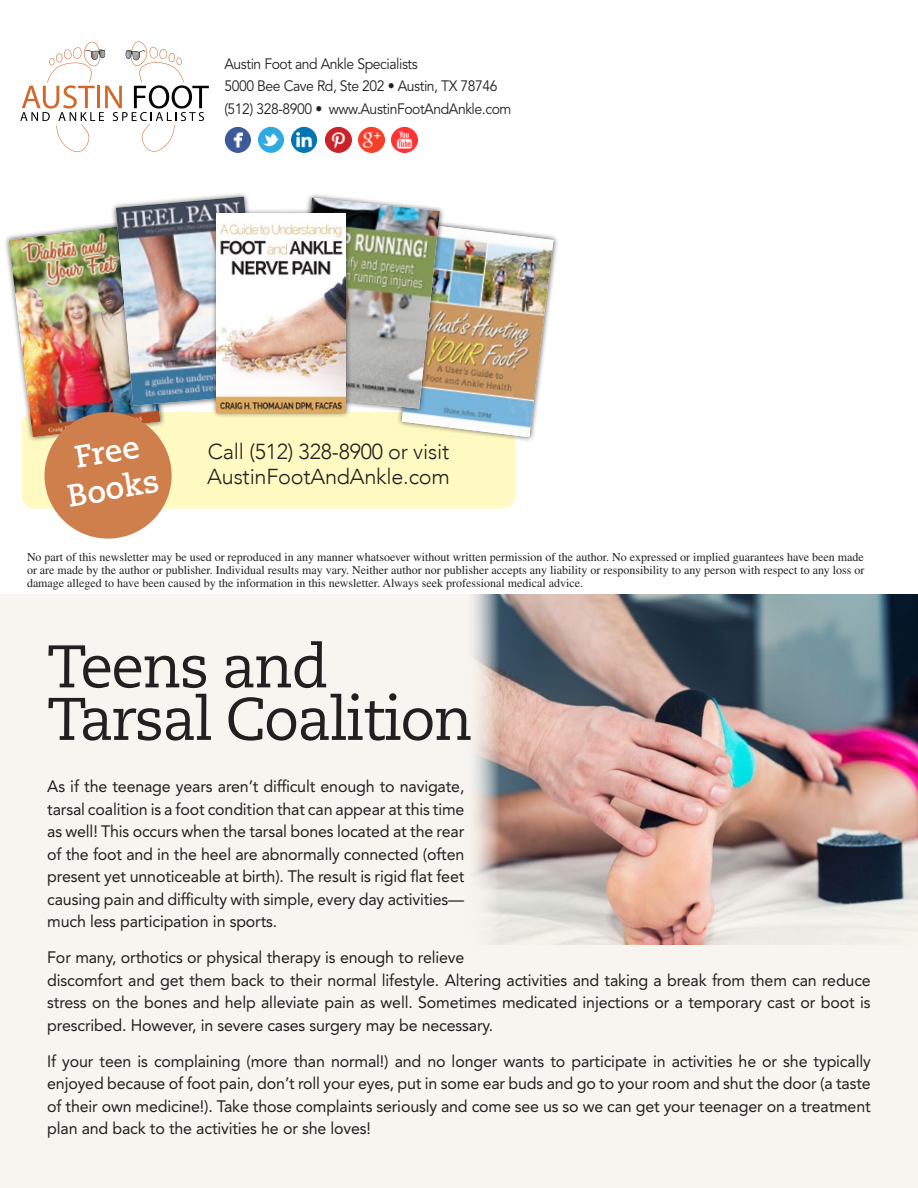
<style>
.page{position:relative;width:918px;height:1188px;background:#fff}
.page>*{position:absolute;margin:0;border:0;box-sizing:border-box;transform-origin:0 0}
.t1{font:60px/52.5px "Caecilia LT Std";letter-spacing:-.03em;color:#231f20}
.t2{font:700 31.2px/37.5px "Caecilia LT Std";color:#fff;text-align:center}
.t3{font:300 21.6px/24.8px "Avenir";letter-spacing:-.01em;color:#231f20}
.t4{font:16.5px/22.5px "Avenir LT Std";letter-spacing:-.01em;color:#231f20;text-align:justify}
.t5{font:15px/22.5px "Avenir LT Std";letter-spacing:-.03em;color:#231f20;scale:.93 1}
.t6{font:12px/12.8px "Times LT Std";color:#231f20;text-align:justify}
</style>
<div class="page">
<div style="left:0;top:594px;width:918px;height:594px;background:#f8f5f0"></div>
<img style="left:473px;top:594px;width:445px;height:351px">
<img style="left:224px;top:127px;width:27px;height:26px">
<img style="left:291px;top:127px;width:27px;height:26px">
<img style="left:258px;top:127px;width:26px;height:26px">
<img style="left:358px;top:127px;width:27px;height:26px">
<img style="left:325px;top:127px;width:27px;height:26px">
<img style="left:391px;top:127px;width:27px;height:26px">
<svg style="left:20px;top:41px;width:189px;height:111px"></svg>
<div style="left:22px;top:412px;width:493px;height:97px;background:#fffac1;border-radius:14px"></div>
<div style="left:3px;top:219px;width:163px;height:224px;background:#231f20;opacity:.75"></div>
<div style="left:396px;top:219px;width:163px;height:224px;background:#231f20;opacity:.75"></div>
<div style="left:111px;top:191px;width:156px;height:220px;background:#231f20;opacity:.75"></div>
<img style="left:9px;top:197px;width:252px;height:342px">
<img style="left:116px;top:197px;width:145px;height:209px">
<div style="left:286px;top:192px;width:159px;height:222px;background:#231f20;opacity:.75"></div>
<img style="left:351px;top:198px;width:203px;height:239px">
<img style="left:291px;top:198px;width:149px;height:211px">
<div style="left:211px;top:208px;width:140px;height:210px;background:#231f20;opacity:.75"></div>
<img style="left:217px;top:213px;width:128px;height:199px">
<p class="t5" style="left:224px;top:53px;width:310px">Austin Foot and Ankle Specialists<br>5000 Bee Cave Rd, Ste 202 • Austin, TX 78746 (512) 328-8900 • www.AustinFootAndAnkle.com</p>
<h2 class="t2" style="left:58px;top:441px;width:94px;rotate:-10deg">Free<br>Books</h2>
<h3 class="t3" style="left:207px;top:440px;width:244px">Call (512) 328-8900 or visit<br>AustinFootAndAnkle.com</h3>
<p class="t6" style="left:27px;top:551px;width:839px">No part of this newsletter may be used or reproduced in any manner whatsoever without written permission of the author. No expressed or implied guarantees have been made or are made by the author or publisher. Individual results may vary. Neither author nor publisher accepts any liability or responsibility to any person with respect to any loss or damage alleged to have been caused by the information in this newsletter. Always seek professional medical advice.</p>
<h1 class="t1" style="left:47px;top:641px;width:427px">Teens and<br>Tarsal Coalition</h1>
<p class="t4" style="left:47px;top:775px;width:419px">As if the teenage years aren’t difficult enough to navigate, tarsal coalition is a foot condition that can appear at this time as well! This occurs when the tarsal bones located at the rear of the foot and in the heel are abnormally connected (often present yet unnoticeable at birth). The result is rigid flat feet causing pain and difficulty with simple, every day activities— much less participation in sports.</p>
<p class="t4" style="left:47px;top:946px;width:825px;text-align:left">For many, orthotics or physical therapy is enough to relieve<br>discomfort and get them back to their normal lifestyle. Altering activities and taking a break from them can reduce stress on the bones and help alleviate pain as well. Sometimes medicated injections or a temporary cast or boot is prescribed. However, in severe cases surgery may be necessary.</p>
<p class="t4" style="left:47px;top:1050px;width:825px">If your teen is complaining (more than normal!) and no longer wants to participate in activities he or she typically enjoyed because of foot pain, don’t roll your eyes, put in some ear buds and go to your room and shut the door (a taste of their own medicine!). Take those complaints seriously and come see us so we can get your teenager on a treatment plan and back to the activities he or she loves!</p>
</div>
